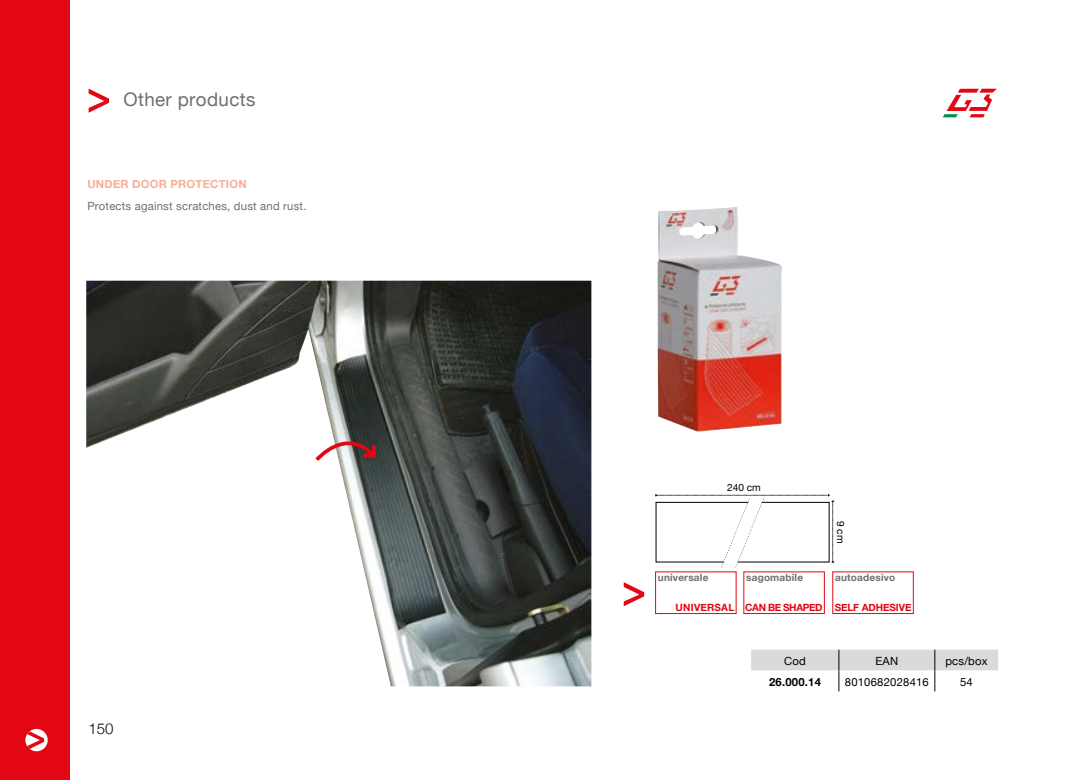
<style>
.page{position:relative;width:1088px;height:780px;background:#fff}
.page>*{position:absolute;margin:0;border:0;box-sizing:border-box;transform-origin:0 0}
.t1{font:18.75px "Helvetica Neue";letter-spacing:.02em;color:#706f6f}
.t2{font:300 15px "Helvetica Neue";color:#000}
.t3{font:11.25px "Helvetica Neue";letter-spacing:.02em;color:#706f6f}
.t4{font:11.25px "Helvetica Neue";letter-spacing:.02em;color:#000}
.t5{font:700 11.25px "Helvetica Neue";letter-spacing:.02em;color:#f6af95}
.t6{font:700 11.25px "Helvetica Neue";letter-spacing:.02em;color:#000}
.t7{font:10.12px "Helvetica Neue";color:#000}
.t8{font:700 10px "Helvetica Neue";letter-spacing:.02em;color:#706f6f}
.t9{font:700 10px "Helvetica Neue";letter-spacing:-.01em;color:#e30613}
.t10{font:700 10px "Helvetica Neue";letter-spacing:-.04em;color:#e30613}
.t11{font:700 10px "Helvetica Neue";letter-spacing:.02em;color:#e30613}
</style>
<div class="page">
<img style="left:86px;top:281px;width:505px;height:405px">
<svg style="left:751px;top:649px;width:247px;height:42px"></svg>
<svg style="left:624px;top:582px;width:20px;height:24px"></svg>
<svg style="left:313px;top:425px;width:66px;height:38px"></svg>
<svg style="left:89px;top:89px;width:20px;height:24px"></svg>
<svg style="left:656px;top:494px;width:178px;height:73px"></svg>
<svg style="left:943px;top:89px;width:54px;height:28px"></svg>
<div style="left:0;top:0;width:69px;height:779px;background:#e30613"></div>
<svg style="left:25px;top:729px;width:23px;height:22px"></svg>
<svg style="left:27px;top:730px;width:17px;height:20px"></svg>
<img style="left:657px;top:207px;width:125px;height:225px">
<h1 class="t1" style="left:123px;top:86px;width:134px">Other products</h1>
<p class="t5" style="left:87px;top:175px;width:161px">UNDER DOOR PROTECTION</p>
<p class="t3" style="left:87px;top:198px;width:221px">Protects against scratches, dust and rust.</p>
<h2 class="t2" style="left:89px;top:716px;width:27px">150</h2>
<p class="t7" style="left:727px;top:480px;width:35px">240 cm</p>
<p class="t7" style="left:848px;top:520px;width:24px;rotate:90deg">9 cm</p>
<p class="t8" style="left:658px;top:569px;width:52px">universale</p>
<p class="t8" style="left:746px;top:570px;width:58px">sagomabile</p>
<p class="t8" style="left:835px;top:570px;width:62px">autoadesivo</p>
<p class="t11" style="left:676px;top:599px;width:60px">UNIVERSAL</p>
<p class="t10" style="left:745px;top:599px;width:79px">CAN BE SHAPED</p>
<p class="t9" style="left:835px;top:599px;width:78px">SELF ADHESIVE</p>
<p class="t4" style="left:784px;top:653px;width:23px">Cod</p>
<p class="t4" style="left:875px;top:653px;width:24px">EAN</p>
<p class="t4" style="left:945px;top:653px;width:44px">pcs/box</p>
<p class="t6" style="left:769px;top:673px;width:53px">26.000.14</p>
<p class="t4" style="left:845px;top:674px;width:86px">8010682028416</p>
<p class="t4" style="left:960px;top:674px;width:14px">54</p>
</div>
